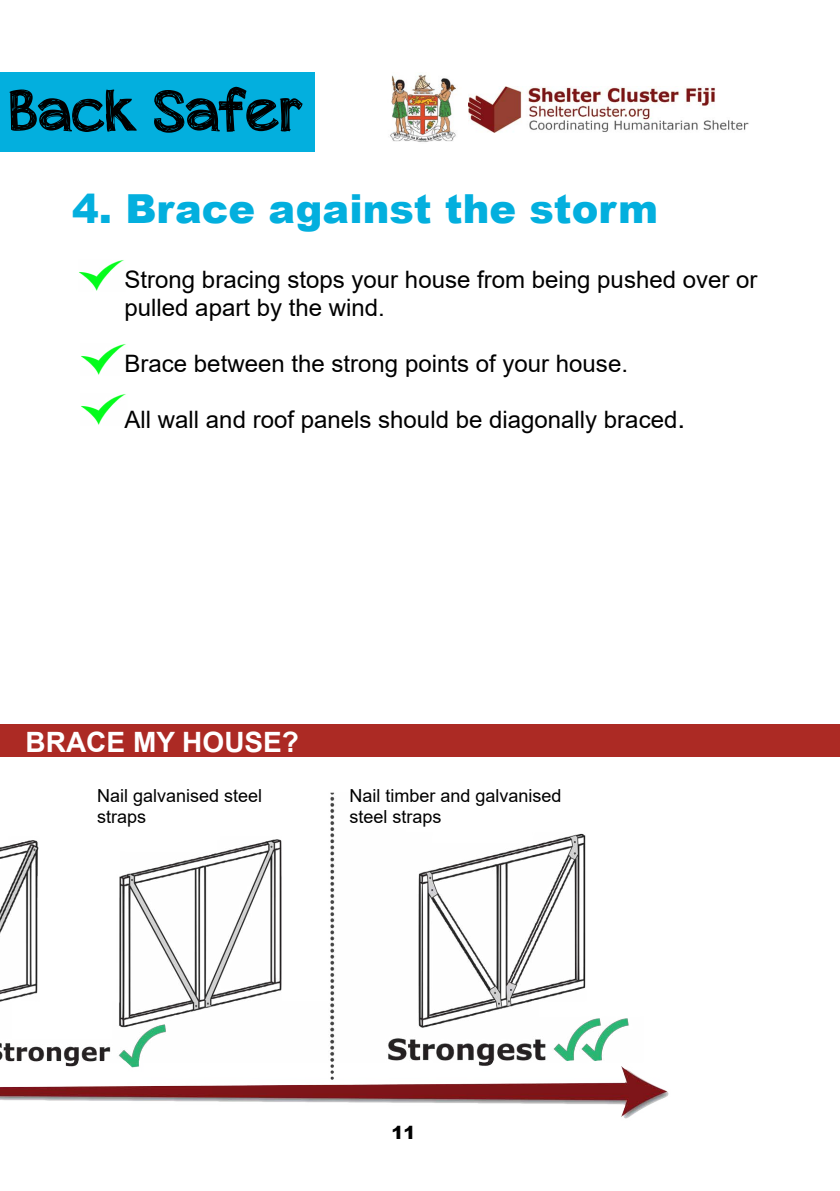
<style>
.page{position:relative;width:840px;height:1191px;background:#fff}
.page>*{position:absolute;margin:0;border:0;box-sizing:border-box;transform-origin:0 0}
.t1{font:60px "appleberry";color:#000}
.t2{font:900 40px "Arial";color:#03afde}
.t3{font:700 28px "Arial";color:#fff}
.t4{font:24px/28px "Arial";color:#000}
.t5{font:18px/21.6px "Arial";color:#000}
.t6{font:900 18px "Arial";color:#000}
.s1{font-size:28px}
</style>
<div class="page">
<img style="left:390px;top:74px;width:66px;height:68px">
<img style="left:468px;top:86px;width:281px;height:47px">
<div style="left:0;top:72px;width:314px;height:80px;background:#03afde"></div>
<div style="left:0;top:725px;width:839px;height:32px;background:#ac2a24"></div>
<img style="left:0;top:792px;width:669px;height:327px">
<img style="left:79px;top:260px;width:45px;height:31px">
<img style="left:81px;top:344px;width:45px;height:31px">
<img style="left:81px;top:394px;width:45px;height:31px">
<h1 class="t1" style="left:10px;top:70px;width:296px">Back Safer</h1>
<h2 class="t2" style="left:72px;top:180px;width:587px">4. Brace against the storm</h2>
<p class="t4" style="left:124px;top:265px;width:634px">Strong bracing stops your house from being pushed over or pulled apart by the wind.</p>
<p class="t4" style="left:124px;top:349px;width:504px">Brace between the strong points of your house.</p>
<p class="t4" style="left:124px;top:405px;width:562px">All wall and roof panels should be diagonally braced<span class="s1">.</span></p>
<p class="t3" style="left:26px;top:722px;width:275px">BRACE MY HOUSE?</p>
<p class="t5" style="left:97px;top:784px;width:167px">Nail galvanised steel straps</p>
<p class="t5" style="left:349px;top:784px;width:214px">Nail timber and galvanised steel straps</p>
<p class="t6" style="left:391px;top:1119px;width:26px">11</p>
</div>
